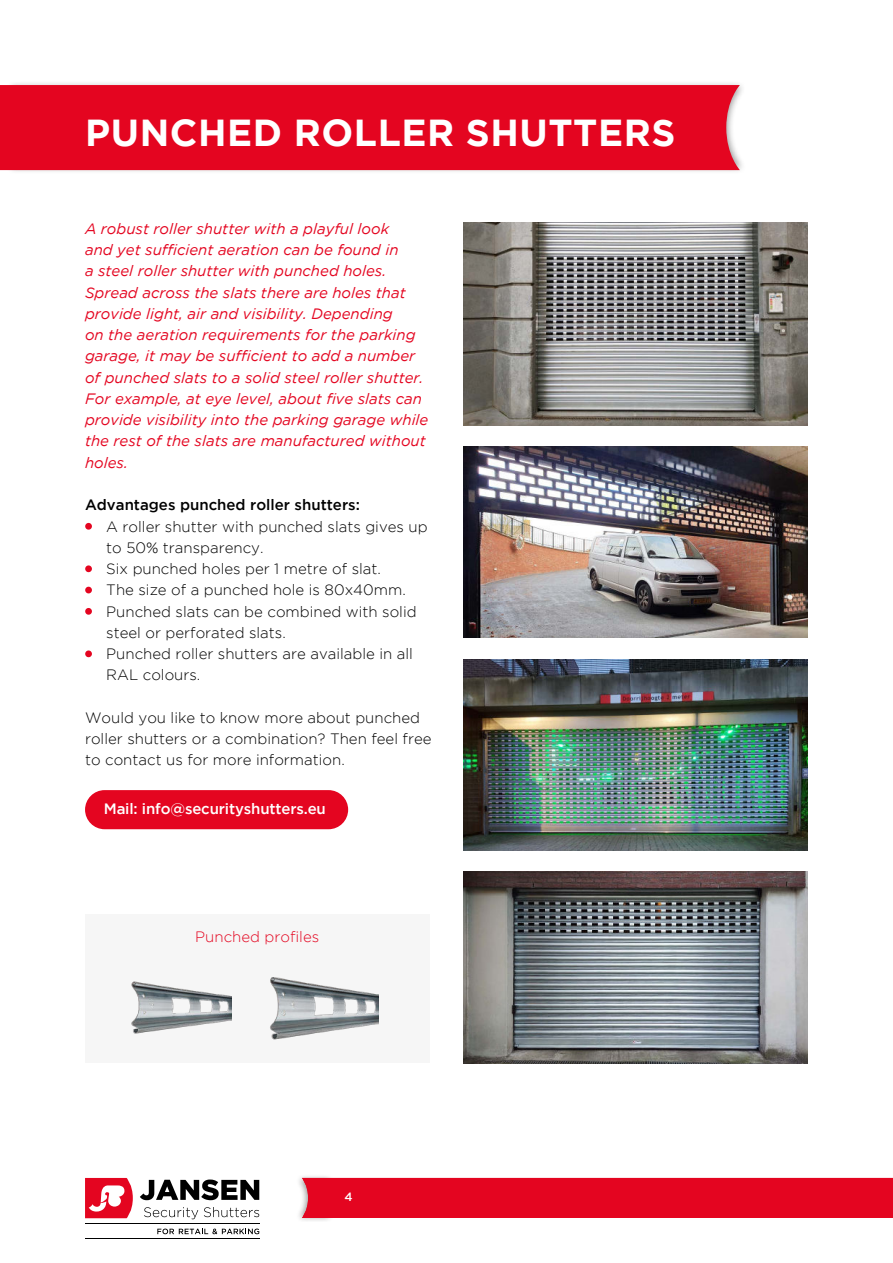
<style>
.page{position:relative;width:893px;height:1263px;background:#fff}
.page>*{position:absolute;margin:0;border:0;box-sizing:border-box;transform-origin:0 0}
.t1{font:700 37.5px "Gotham";letter-spacing:.015em;color:#fff}
.t2{font:italic 15px/21.3px "Gotham";color:#e40520}
.t3{font:300 15px/21.3px "Gotham";color:#000}
.t4{font:500 15px "Gotham";color:#000}
.t5{font:500 15px "Gotham";letter-spacing:-.01em;color:#fff}
.t6{font:300 15px "Gotham";color:#e40520}
.t7{font:500 12px "Gotham";color:#fff}
.s1{color:#e40520}
</style>
<div class="page">
<div style="left:295px;top:1173px;width:39px;height:49px;background:#000;opacity:.4"></div>
<div style="left:5px;top:81px;width:742px;height:94px;background:#000;opacity:.4"></div>
<div style="left:0;top:85px;width:740px;height:85px;background:#e40520"></div>
<svg style="left:85px;top:1178px;width:48px;height:40px"></svg>
<svg style="left:140px;top:1179px;width:119px;height:21px"></svg>
<svg style="left:144px;top:1207px;width:54px;height:12px"></svg>
<svg style="left:204px;top:1207px;width:55px;height:10px"></svg>
<svg style="left:157px;top:1228px;width:102px;height:6px"></svg>
<hr style="left:85px;top:1223px;width:174px;height:1px;background:#000">
<hr style="left:85px;top:1238px;width:174px;height:1px;background:#000">
<div style="left:85px;top:914px;width:344px;height:149px;background:#f6f6f6"></div>
<img style="left:131px;top:981px;width:101px;height:53px">
<img style="left:270px;top:977px;width:108px;height:63px">
<div style="left:302px;top:1178px;width:591px;height:40px;background:#e40520"></div>
<img style="left:463px;top:222px;width:345px;height:203px">
<img style="left:463px;top:446px;width:345px;height:192px">
<img style="left:463px;top:872px;width:345px;height:191px">
<img style="left:463px;top:659px;width:345px;height:191px">
<div style="left:85px;top:790px;width:263px;height:39px;background:#e40520;border-radius:20px"></div>
<h1 class="t1" style="left:85px;top:111px;width:591px">PUNCHED ROLLER SHUTTERS</h1>
<p class="t2" style="left:85px;top:219px;width:345px">A robust roller shutter with a playful look<br>and yet sufficient aeration can be found in<br>a steel roller shutter with punched holes.<br>Spread across the slats there are holes that provide light, air and visibility. Depending<br>on the aeration requirements for the parking garage, it may be sufficient to add a number of punched slats to a solid steel roller shutter.<br>For example, at eye level, about five slats can provide visibility into the parking garage while the rest of the slats are manufactured without holes.</p>
<p class="t4" style="left:85px;top:499px;width:276px">Advantages punched roller shutters:</p>
<p class="t3" style="left:106px;top:516px;width:323px;text-indent:-21px"><span class="s1">•</span> A roller shutter with punched slats gives up to 50% transparency.</p>
<p class="t3" style="left:85px;top:559px;width:297px"><span class="s1">•</span> Six punched holes per 1 metre of slat.</p>
<p class="t3" style="left:85px;top:580px;width:322px"><span class="s1">•</span> The size of a punched hole is 80x40mm.</p>
<p class="t3" style="left:106px;top:601px;width:312px;text-indent:-21px"><span class="s1">•</span> Punched slats can be combined with solid steel or perforated slats.</p>
<p class="t3" style="left:106px;top:644px;width:308px;text-indent:-21px"><span class="s1">•</span> Punched roller shutters are available in all<br>RAL colours.</p>
<p class="t3" style="left:85px;top:707px;width:348px">Would you like to know more about punched roller shutters or a combination? Then feel free to contact us for more information.</p>
<p class="t5" style="left:104px;top:803px;width:224px">Mail: info@securityshutters.eu</p>
<p class="t6" style="left:195px;top:929px;width:125px">Punched profiles</p>
<p class="t7" style="left:344px;top:1192px;width:10px">4</p>
</div>
